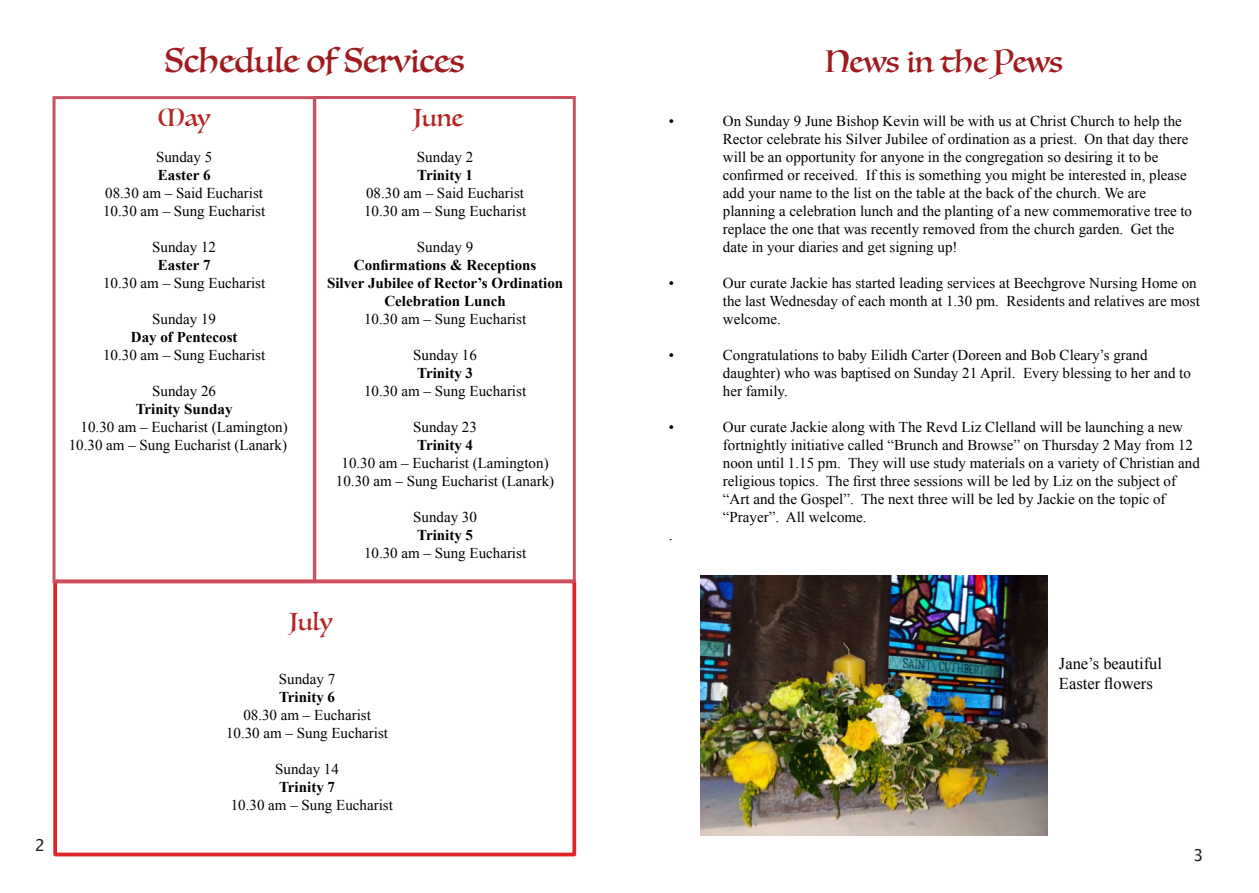
<style>
.page{position:relative;width:1259px;height:893px;background:#fff}
.page>*{position:absolute;margin:0;border:0;box-sizing:border-box;transform-origin:0 0}
.t1{font:33px "Luminari";color:#9f1b1f}
.t2{font:30px "Luminari";color:#9f1b1f}
.t3{font:24px "Luminari";color:#b42524}
.t4{font:16.5px/19.8px "Times New Roman";color:#000}
.t5{font:16.5px "Lucida Grande";color:#231f20}
.t6{font:15px/18px "Times New Roman";color:#000}
.t7{font:700 15px/18px "Times New Roman";color:#000;text-align:center}
</style>
<div class="page">
<div style="left:53px;top:579px;width:523px;height:277px;border:4px solid #dd2625"></div>
<img style="left:700px;top:576px;width:347px;height:260px">
<div style="left:313px;top:96px;width:263px;height:487px;border:3px solid #c85162"></div>
<div style="left:53px;top:96px;width:263px;height:487px;border:3px solid #c85162"></div>
<p class="t5" style="left:35px;top:836px;width:12px">2</p>
<h1 class="t1" style="left:164px;top:32px;width:302px">Schedule of Services</h1>
<h3 class="t3" style="left:158px;top:97px;width:53px">May</h3>
<p class="t6" style="left:156px;top:148px;width:58px">Sunday 5</p>
<p class="t7" style="left:158px;top:166px;width:54px">Easter 6</p>
<p class="t6" style="left:103px;top:184px;width:164px">08.30 am – Said Eucharist<br>10.30 am – Sung Eucharist</p>
<p class="t6" style="left:152px;top:238px;width:65px">Sunday 12</p>
<p class="t7" style="left:158px;top:256px;width:54px">Easter 7</p>
<p class="t6" style="left:103px;top:274px;width:164px">10.30 am – Sung Eucharist</p>
<p class="t6" style="left:152px;top:310px;width:65px">Sunday 19</p>
<p class="t7" style="left:131px;top:328px;width:108px">Day of Pentecost</p>
<p class="t6" style="left:103px;top:346px;width:164px">10.30 am – Sung Eucharist</p>
<p class="t6" style="left:152px;top:382px;width:65px">Sunday 26</p>
<p class="t7" style="left:136px;top:400px;width:98px">Trinity Sunday</p>
<p class="t6" style="left:69px;top:418px;width:220px;text-align:right">10.30 am – Eucharist (Lamington)<br>10.30 am – Sung Eucharist (Lanark)</p>
<h3 class="t3" style="left:413px;top:97px;width:51px">June</h3>
<p class="t6" style="left:417px;top:148px;width:58px">Sunday 2</p>
<p class="t7" style="left:417px;top:166px;width:57px">Trinity 1</p>
<p class="t6" style="left:364px;top:184px;width:164px">08.30 am – Said Eucharist<br>10.30 am – Sung Eucharist</p>
<p class="t6" style="left:417px;top:238px;width:58px">Sunday 9</p>
<p class="t7" style="left:327px;top:256px;width:238px">Confirmations &amp; Receptions<br>Silver Jubilee of Rector’s Ordination<br>Celebration Lunch</p>
<p class="t6" style="left:364px;top:310px;width:164px">10.30 am – Sung Eucharist</p>
<p class="t6" style="left:413px;top:346px;width:65px">Sunday 16</p>
<p class="t7" style="left:417px;top:364px;width:57px">Trinity 3</p>
<p class="t6" style="left:364px;top:382px;width:164px">10.30 am – Sung Eucharist</p>
<p class="t6" style="left:413px;top:418px;width:65px">Sunday 23</p>
<p class="t7" style="left:417px;top:436px;width:57px">Trinity 4</p>
<p class="t6" style="left:336px;top:454px;width:220px;text-align:center">10.30 am – Eucharist (Lamington)<br>10.30 am – Sung Eucharist (Lanark)</p>
<p class="t6" style="left:413px;top:508px;width:65px">Sunday 30</p>
<p class="t7" style="left:417px;top:526px;width:57px">Trinity 5</p>
<p class="t6" style="left:364px;top:544px;width:164px">10.30 am – Sung Eucharist</p>
<h3 class="t3" style="left:289px;top:601px;width:44px">July</h3>
<p class="t6" style="left:279px;top:670px;width:58px">Sunday 7</p>
<p class="t7" style="left:279px;top:688px;width:57px">Trinity 6</p>
<p class="t6" style="left:226px;top:706px;width:164px;text-align:center">08.30 am – Eucharist<br>10.30 am – Sung Eucharist</p>
<p class="t6" style="left:275px;top:760px;width:65px">Sunday 14</p>
<p class="t7" style="left:279px;top:778px;width:57px">Trinity 7</p>
<p class="t6" style="left:231px;top:796px;width:164px">10.30 am – Sung Eucharist</p>
<h2 class="t2" style="left:825px;top:36px;width:240px">News in the Pews</h2>
<p class="t6" style="left:669px;top:112px;width:7px">•</p>
<p class="t6" style="left:723px;top:112px;width:470px">On Sunday 9 June Bishop Kevin will be with us at Christ Church to help the Rector celebrate his Silver Jubilee of ordination as a priest. On that day there will be an opportunity for anyone in the congregation so desiring it to be confirmed or received. If this is something you might be interested in, please add your name to the list on the table at the back of the church. We are planning a celebration lunch and the planting of a new commemorative tree to replace the one that was recently removed from the church garden. Get the date in your diaries and get signing up!</p>
<p class="t6" style="left:669px;top:274px;width:7px">•</p>
<p class="t6" style="left:723px;top:274px;width:478px">Our curate Jackie has started leading services at Beechgrove Nursing Home on the last Wednesday of each month at 1.30 pm. Residents and relatives are most welcome.</p>
<p class="t6" style="left:669px;top:346px;width:7px">•</p>
<p class="t6" style="left:723px;top:346px;width:469px">Congratulations to baby Eilidh Carter (Doreen and Bob Cleary’s grand daughter) who was baptised on Sunday 21 April. Every blessing to her and to her family.</p>
<p class="t6" style="left:669px;top:418px;width:7px">•</p>
<p class="t6" style="left:723px;top:418px;width:478px">Our curate Jackie along with The Revd Liz Clelland will be launching a new fortnightly initiative called “Brunch and Browse” on Thursday 2 May from 12 noon until 1.15 pm. They will use study materials on a variety of Christian and religious topics. The first three sessions will be led by Liz on the subject of “Art and the Gospel”. The next three will be led by Jackie on the topic of “Prayer”. All welcome.</p>
<p class="t4" style="left:669px;top:524px;width:6px">.</p>
<p class="t4" style="left:1059px;top:654px;width:105px">Jane’s beautiful<br>Easter flowers</p>
<p class="t5" style="left:1193px;top:845px;width:12px">3</p>
</div>
